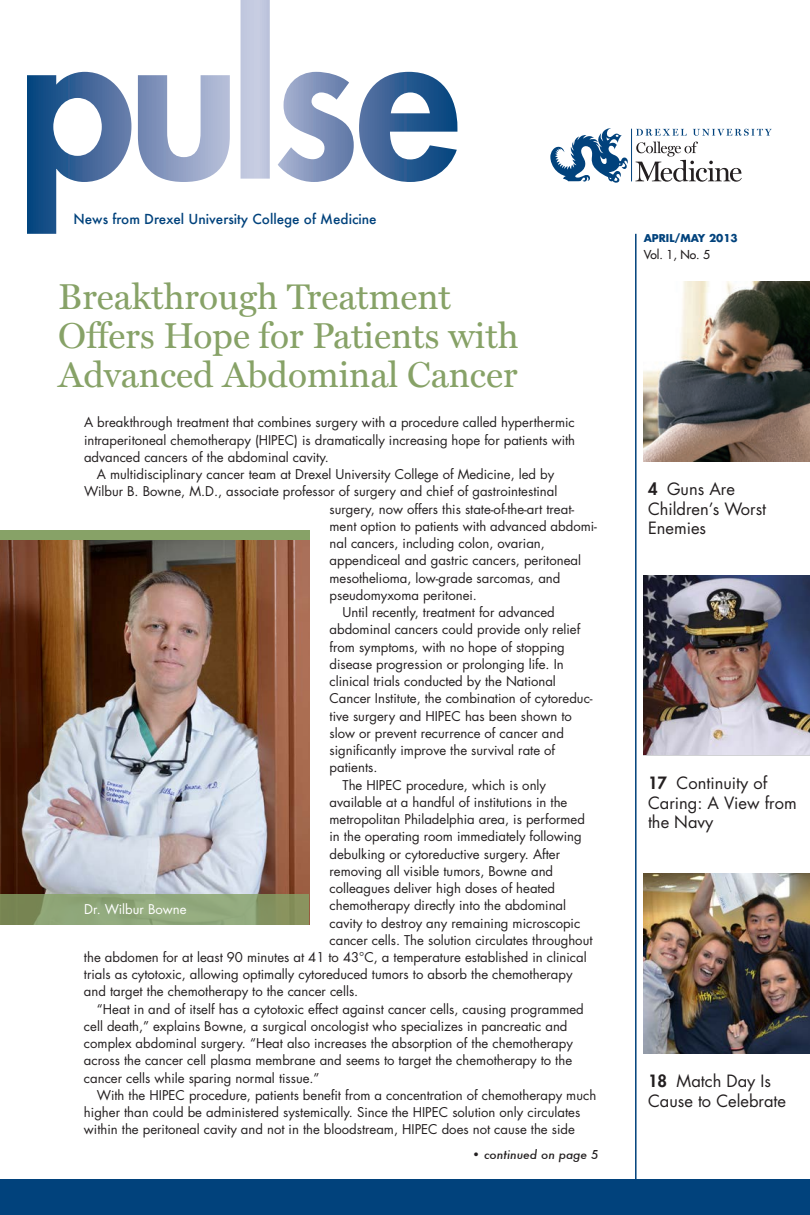
<style>
.page{position:relative;width:810px;height:1215px;background:#fff}
.page>*{position:absolute;margin:0;border:0;box-sizing:border-box;transform-origin:0 0}
.Headlines{font:36px/39px "Miller Text";color:#87a267}
.t1{font:16.5px/19.5px "Futura";color:#231f20}
.t2{font:500 13.5px "Futura";color:#01427c}
.Body_1{font:13.2px/17.2px "Futura";color:#231f20}
.Body_NoIndent{font:13.2px/17.2px "Futura";color:#231f20;text-align:justify}
.Body_NoIndent-2{font:13.2px "Futura";color:#fff}
.Body_1-2{font:italic 500 12px "Futura";color:#231f20}
.t3{font:12px "Futura";color:#231f20}
.Caption_blue_Names{font:700 10.5px "Futura";color:#01427c}
.s1{font-weight:800}
</style>
<div class="page">
<div style="left:0;top:1180px;width:810px;height:35px;background:#01427c"></div>
<hr style="left:635px;top:234px;width:2px;height:946px;background:#01427c">
<svg style="left:27px;top:0;width:430px;height:234px"></svg>
<img style="left:643px;top:281px;width:167px;height:181px">
<img style="left:643px;top:575px;width:167px;height:179px">
<img style="left:643px;top:873px;width:167px;height:181px">
<svg style="left:636px;top:129px;width:51px;height:7px"></svg>
<svg style="left:693px;top:129px;width:79px;height:7px"></svg>
<svg style="left:635px;top:142px;width:107px;height:40px"></svg>
<hr style="left:631px;top:129px;width:1px;height:52px;background:#01427c">
<svg style="left:550px;top:128px;width:78px;height:55px"></svg>
<img style="left:0;top:540px;width:309px;height:355px">
<svg style="left:0;top:895px;width:309px;height:30px;background:#8b9f71"></svg>
<div style="left:0;top:531px;width:309px;height:9px;background:#87a267"></div>
<p class="t2" style="left:73px;top:209px;width:305px">News from Drexel University College of Medicine</p>
<p class="Headlines" style="left:58px;top:277px;width:462px">Breakthrough Treatment<br>Offers Hope for Patients with<br>Advanced Abdominal Cancer</p>
<p class="Body_NoIndent" style="left:84px;top:414px;width:493px">A breakthrough treatment that combines surgery with a procedure called hyperthermic intraperitoneal chemotherapy (HIPEC) is dramatically increasing hope for patients with advanced cancers of the abdominal cavity.</p>
<p class="Body_1" style="left:97px;top:465px;width:459px">A multidisciplinary cancer team at Drexel University College of Medicine, led by</p>
<p class="Body_1" style="left:84px;top:483px;width:475px">Wilbur B. Bowne, M.D., associate professor of surgery and chief of gastrointestinal</p>
<p class="Body_1" style="left:330px;top:500px;width:246px">surgery, now offers this state-of-the-art treat-</p>
<p class="Body_1" style="left:330px;top:517px;width:269px">ment option to patients with advanced abdomi-</p>
<p class="Body_1" style="left:330px;top:534px;width:217px">nal cancers, including colon, ovarian,</p>
<p class="Body_1" style="left:330px;top:552px;width:253px">appendiceal and gastric cancers, peritoneal</p>
<p class="Body_1" style="left:330px;top:569px;width:232px">mesothelioma, low-grade sarcomas, and</p>
<p class="Body_1" style="left:330px;top:586px;width:149px">pseudomyxoma peritonei.</p>
<p class="Body_1" style="left:330px;top:603px;width:265px;text-indent:13px">Until recently, treatment for advanced abdominal cancers could provide only relief from symptoms, with no hope of stopping disease progression or prolonging life. In clinical trials conducted by the National Cancer Institute, the combination of cytoreduc&shy;tive surgery and HIPEC has been shown to slow or prevent recurrence of cancer and significantly improve the survival rate of patients.</p>
<p class="Body_1" style="left:343px;top:776px;width:205px">The HIPEC procedure, which is only</p>
<p class="Body_1" style="left:330px;top:793px;width:239px">available at a handful of institutions in the</p>
<p class="Body_1" style="left:330px;top:810px;width:257px">metropolitan Philadelphia area, is performed</p>
<p class="Body_1" style="left:330px;top:828px;width:254px">in the operating room immediately following</p>
<p class="Body_1" style="left:330px;top:845px;width:232px">debulking or cytoreductive surgery. After</p>
<p class="Body_1" style="left:330px;top:862px;width:225px">removing all visible tumors, Bowne and</p>
<p class="Body_1" style="left:330px;top:879px;width:227px">colleagues deliver high doses of heated</p>
<p class="Body_1" style="left:330px;top:897px;width:238px">chemotherapy directly into the abdominal</p>
<p class="Body_1" style="left:330px;top:914px;width:252px">cavity to destroy any remaining microscopic</p>
<p class="Body_1" style="left:330px;top:931px;width:264px">cancer cells. The solution circulates throughout</p>
<p class="Body_1" style="left:84px;top:948px;width:504px">the abdomen for at least 90 minutes at 41 to 43°C, a temperature established in clinical</p>
<p class="Body_1" style="left:84px;top:966px;width:490px">trials as cytotoxic, allowing optimally cytoreduced tumors to absorb the chemotherapy</p>
<p class="Body_1" style="left:84px;top:983px;width:276px">and target the chemotherapy to the cancer cells.</p>
<p class="Body_1" style="left:84px;top:1000px;width:501px;text-indent:13px">“Heat in and of itself has a cytotoxic effect against cancer cells, causing programmed cell death,” explains Bowne, a surgical oncologist who specializes in pancreatic and complex abdominal surgery. “Heat also increases the absorption of the chemotherapy across the cancer cell plasma membrane and seems to target the chemotherapy to the cancer cells while sparing normal tissue.”</p>
<p class="Body_1" style="left:84px;top:1086px;width:514px;text-indent:13px">With the HIPEC procedure, patients benefit from a concentration of chemotherapy much higher than could be administered systemically. Since the HIPEC solution only circulates within the peritoneal cavity and not in the bloodstream, HIPEC does not cause the side</p>
<p class="Body_NoIndent-2" style="left:84px;top:900px;width:104px">Dr. Wilbur Bowne</p>
<p class="Body_1-2" style="left:471px;top:1146px;width:129px">• continued on page 5</p>
<p class="Caption_blue_Names" style="left:644px;top:231px;width:96px">APRIL/MAY 2013</p>
<p class="t3" style="left:644px;top:247px;width:68px">Vol. 1, No. 5</p>
<p class="t1" style="left:648px;top:479px;width:120px"><span class="s1">4</span> Guns Are<br>Children’s Worst<br>Enemies</p>
<p class="t1" style="left:648px;top:773px;width:150px"><span class="s1">17</span> Continuity of<br>Caring: A View from the Navy</p>
<p class="t1" style="left:648px;top:1071px;width:140px"><span class="s1">18</span> Match Day Is<br>Cause to Celebrate</p>
</div>
